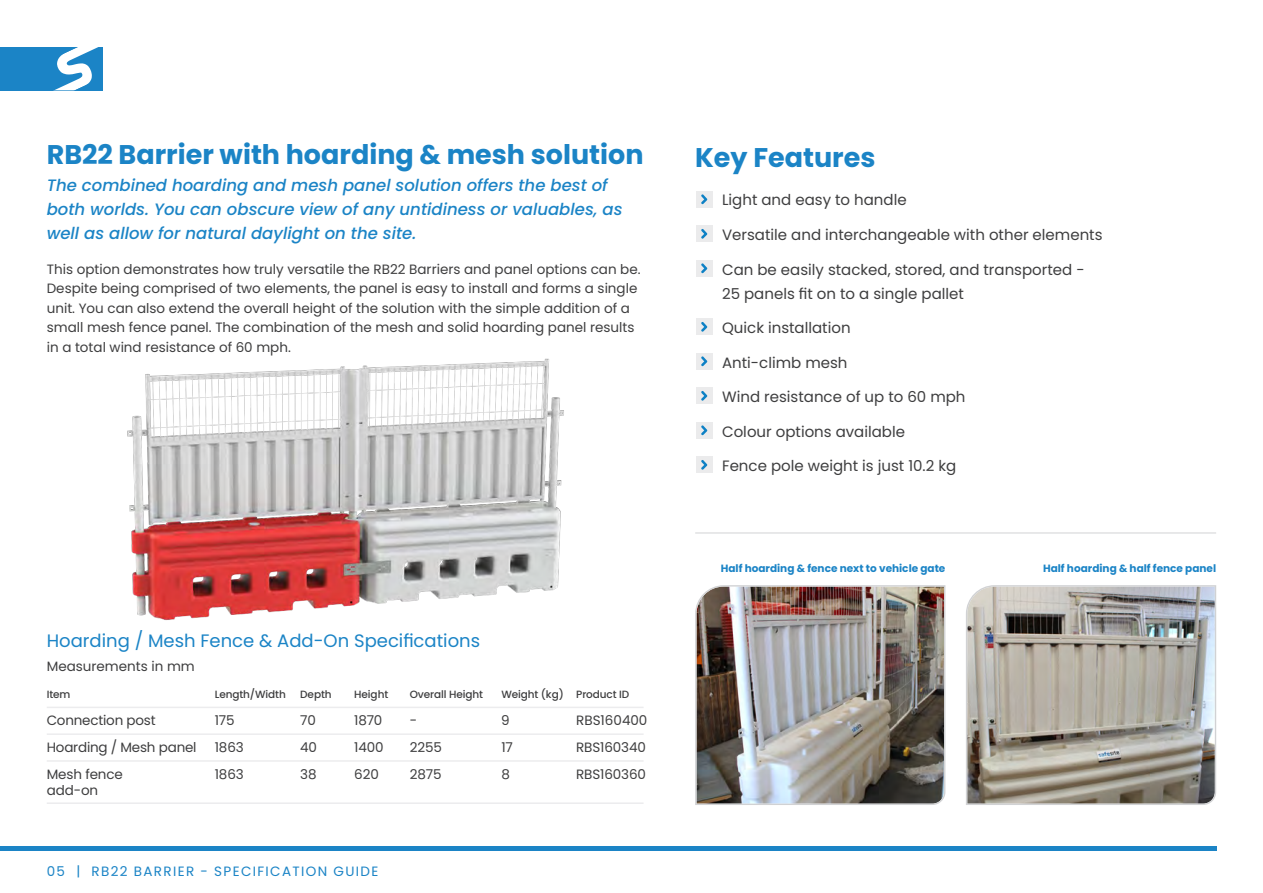
<style>
.page{position:relative;width:1263px;height:893px;background:#fff}
.page>*{position:absolute;margin:0;border:0;box-sizing:border-box;transform-origin:0 0}
.t1{font:700 27px "Poppins";color:#1b84c6}
.t2{font:18px "Poppins";color:#1b84c6}
.t3{font:italic 500 16.5px/24px "Poppins";color:#1b84c6}
.t4{font:15px "Poppins";color:#3e3e3f}
.t5{font:13.5px/19.5px "Poppins";color:#3e3e3f}
.t6{font:13.5px "Poppins";letter-spacing:.1em;color:#1b84c6}
.t7{font:700 10.5px "Poppins";color:#1b84c6}
.t8{font:500 10.5px "Poppins";letter-spacing:-.01em;color:#3e3e3f}
</style>
<div class="page">
<div style="left:0;top:47px;width:102px;height:43px;background:#1b84c6"></div>
<svg style="left:55px;top:47px;width:43px;height:43px"></svg>
<hr style="left:0;top:846px;width:1216px;height:4px;background:#1b84c6">
<div style="left:696px;top:191px;width:17px;height:17px;background:#ebebec"></div>
<svg style="left:701px;top:194px;width:6px;height:10px"></svg>
<div style="left:696px;top:225px;width:17px;height:17px;background:#ebebec"></div>
<svg style="left:701px;top:229px;width:6px;height:10px"></svg>
<div style="left:696px;top:260px;width:17px;height:17px;background:#ebebec"></div>
<svg style="left:701px;top:263px;width:6px;height:10px"></svg>
<div style="left:696px;top:318px;width:17px;height:17px;background:#ebebec"></div>
<svg style="left:701px;top:322px;width:6px;height:10px"></svg>
<div style="left:696px;top:353px;width:17px;height:17px;background:#ebebec"></div>
<svg style="left:701px;top:356px;width:6px;height:10px"></svg>
<div style="left:696px;top:387px;width:17px;height:17px;background:#ebebec"></div>
<svg style="left:701px;top:391px;width:6px;height:10px"></svg>
<div style="left:696px;top:422px;width:17px;height:17px;background:#ebebec"></div>
<svg style="left:701px;top:425px;width:6px;height:10px"></svg>
<div style="left:696px;top:456px;width:17px;height:17px;background:#ebebec"></div>
<svg style="left:701px;top:460px;width:6px;height:10px"></svg>
<img style="left:695px;top:585px;width:251px;height:220px">
<svg style="left:966px;top:585px;width:251px;height:220px;background:#a5a19a"></svg>
<hr style="left:695px;top:533px;width:521px;height:1px;background:#d1d2d4">
<img style="left:127px;top:358px;width:437px;height:262px">
<hr style="left:47px;top:733px;width:597px;height:2px;background:#ececee">
<hr style="left:47px;top:707px;width:597px;height:1px;background:#ececee">
<hr style="left:47px;top:760px;width:597px;height:2px;background:#ececee">
<hr style="left:47px;top:802px;width:597px;height:2px;background:#ececee">
<p class="t1" style="left:47px;top:139px;width:598px">RB22 Barrier with hoarding &amp; mesh solution</p>
<p class="t3" style="left:47px;top:174px;width:577px">The combined hoarding and mesh panel solution offers the best of both worlds. You can obscure view of any untidiness or valuables, as well as allow for natural daylight on the site.</p>
<p class="t5" style="left:47px;top:260px;width:595px">This option demonstrates how truly versatile the RB22 Barriers and panel options can be.<br>Despite being comprised of two elements, the panel is easy to install and forms a single unit. You can also extend the overall height of the solution with the simple addition of a small mesh fence panel. The combination of the mesh and solid hoarding panel results in a total wind resistance of 60 mph.</p>
<p class="t2" style="left:47px;top:630px;width:435px">Hoarding / Mesh Fence &amp; Add-On Specifications</p>
<p class="t5" style="left:47px;top:657px;width:150px">Measurements in mm</p>
<p class="t8" style="left:47px;top:688px;width:25px">Item</p>
<p class="t8" style="left:215px;top:688px;width:73px">Length/Width</p>
<p class="t8" style="left:300px;top:688px;width:33px">Depth</p>
<p class="t8" style="left:354px;top:688px;width:35px">Height</p>
<p class="t8" style="left:410px;top:688px;width:75px">Overall Height</p>
<p class="t8" style="left:501px;top:688px;width:129px">Weight (kg) Product ID</p>
<p class="t5" style="left:47px;top:711px;width:110px">Connection post</p>
<p class="t5" style="left:215px;top:711px;width:21px">175</p>
<p class="t5" style="left:300px;top:711px;width:17px">70</p>
<p class="t5" style="left:354px;top:711px;width:30px">1870</p>
<p class="t5" style="left:410px;top:711px;width:9px">-</p>
<p class="t5" style="left:501px;top:711px;width:10px">9</p>
<p class="t5" style="left:576px;top:711px;width:73px">RBS160400</p>
<p class="t5" style="left:47px;top:738px;width:151px">Hoarding / Mesh panel</p>
<p class="t5" style="left:215px;top:738px;width:30px">1863</p>
<p class="t5" style="left:300px;top:738px;width:18px">40</p>
<p class="t5" style="left:354px;top:738px;width:31px">1400</p>
<p class="t5" style="left:410px;top:738px;width:34px">2255</p>
<p class="t5" style="left:501px;top:738px;width:13px">17</p>
<p class="t5" style="left:576px;top:738px;width:71px">RBS160340</p>
<p class="t5" style="left:47px;top:765px;width:78px">Mesh fence</p>
<p class="t5" style="left:215px;top:765px;width:30px">1863</p>
<p class="t5" style="left:300px;top:765px;width:18px">38</p>
<p class="t5" style="left:354px;top:765px;width:26px">620</p>
<p class="t5" style="left:410px;top:765px;width:33px">2875</p>
<p class="t5" style="left:501px;top:765px;width:10px">8</p>
<p class="t5" style="left:576px;top:765px;width:71px">RBS160360</p>
<p class="t5" style="left:47px;top:781px;width:53px">add-on</p>
<p class="t6" style="left:47px;top:863px;width:333px">05 | RB22 BARRIER - SPECIFICATION GUIDE</p>
<p class="t1" style="left:695px;top:141px;width:182px">Key Features</p>
<p class="t4" style="left:722px;top:192px;width:186px">Light and easy to handle</p>
<p class="t4" style="left:722px;top:226px;width:382px">Versatile and interchangeable with other elements</p>
<p class="t4" style="left:722px;top:261px;width:364px">Can be easily stacked, stored, and transported -</p>
<p class="t4" style="left:722px;top:285px;width:243px">25 panels fit on to a single pallet</p>
<p class="t4" style="left:722px;top:319px;width:130px">Quick installation</p>
<p class="t4" style="left:722px;top:354px;width:127px">Anti-climb mesh</p>
<p class="t4" style="left:722px;top:388px;width:245px">Wind resistance of up to 60 mph</p>
<p class="t4" style="left:722px;top:423px;width:184px">Colour options available</p>
<p class="t4" style="left:722px;top:457px;width:236px">Fence pole weight is just 10.2 kg</p>
<p class="t7" style="left:721px;top:563px;width:226px">Half hoarding &amp; fence next to vehicle gate</p>
<p class="t7" style="left:1043px;top:563px;width:175px">Half hoarding &amp; half fence panel</p>
</div>
